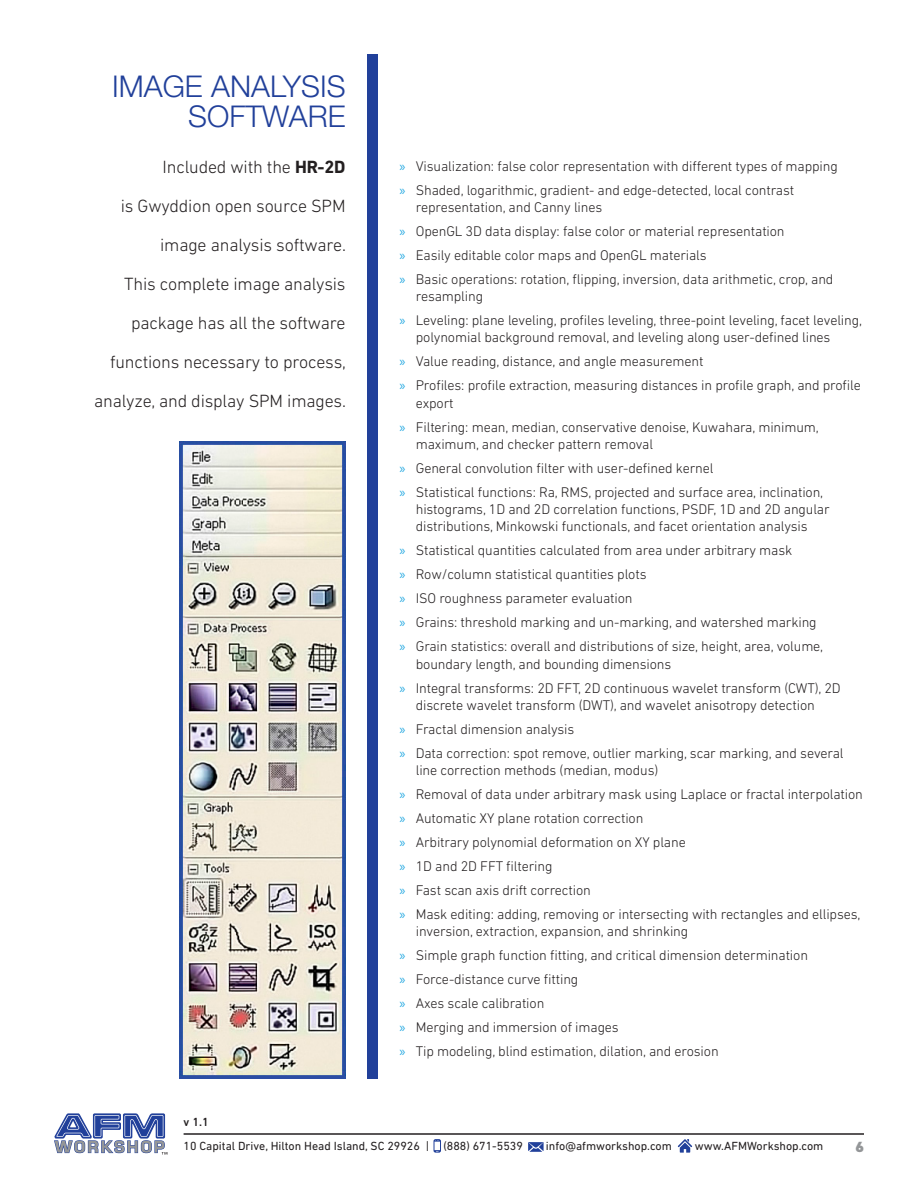
<style>
.page{position:relative;width:918px;height:1188px;background:#fff}
.page>*{position:absolute;margin:0;border:0;box-sizing:border-box;transform-origin:0 0}
.Basic_-_SubTitle_3{font:300 30px/30px "Helvetica Neue LT Pro";color:#21409a;text-align:right}
.Basic_-_Highlight{font:300 18px/39px "DIN Next LT Pro";letter-spacing:-.01em;color:#231f20;text-align:right}
.t1{font:900 15px "DIN Next LT Pro";color:#949698}
.t2{font:300 14.25px/17.2px "DIN Next LT Pro";letter-spacing:-.01em;color:#231f20}
.t3{font:12px "DIN Next LT Pro";color:#231f20}
.t4{font:500 12px "DIN Next LT Pro";color:#231f20}
.s1{font-weight:700}
.s2{font-family:"Myriad Pro";font-weight:400;color:#28aae2}
</style>
<div class="page">
<hr style="left:184px;top:1133px;width:680px;height:2px;background:#231f20">
<svg style="left:678px;top:1139px;width:14px;height:14px"></svg>
<svg style="left:528px;top:1142px;width:16px;height:10px"></svg>
<svg style="left:434px;top:1139px;width:7px;height:14px"></svg>
<svg style="left:54px;top:1113px;width:113px;height:42px"></svg>
<div style="left:367px;top:54px;width:11px;height:1024px;background:#21409a"></div>
<img style="left:179px;top:441px;width:167px;height:637px">
<p class="Basic_-_SubTitle_3" style="left:112px;top:71px;width:235px">IMAGE ANALYSIS<br>SOFTWARE</p>
<p class="Basic_-_Highlight" style="left:94px;top:148px;width:253px">Included with the <span class="s1">HR-2D<br></span>is Gwyddion open source SPM image analysis software.<br>This complete image analysis package has all the software functions necessary to process, analyze, and display SPM images.</p>
<p class="t2" style="left:400px;top:157px;width:440px"><span class="s2">»</span> Visualization: false color representation with different types of mapping</p>
<p class="t2" style="left:416px;top:181px;width:380px;text-indent:-16px"><span class="s2">»</span> Shaded, logarithmic, gradient- and edge-detected, local contrast representation, and Canny lines</p>
<p class="t2" style="left:400px;top:222px;width:387px"><span class="s2">»</span> OpenGL 3D data display: false color or material representation</p>
<p class="t2" style="left:400px;top:246px;width:309px"><span class="s2">»</span> Easily editable color maps and OpenGL materials</p>
<p class="t2" style="left:416px;top:270px;width:419px;text-indent:-16px"><span class="s2">»</span> Basic operations: rotation, flipping, inversion, data arithmetic, crop, and resampling</p>
<p class="t2" style="left:416px;top:311px;width:448px;text-indent:-16px"><span class="s2">»</span> Leveling: plane leveling, profiles leveling, three-point leveling, facet leveling, polynomial background removal, and leveling along user-defined lines</p>
<p class="t2" style="left:400px;top:353px;width:305px"><span class="s2">»</span> Value reading, distance, and angle measurement</p>
<p class="t2" style="left:416px;top:377px;width:447px;text-indent:-16px"><span class="s2">»</span> Profiles: profile extraction, measuring distances in profile graph, and profile export</p>
<p class="t2" style="left:416px;top:418px;width:405px;text-indent:-16px"><span class="s2">»</span> Filtering: mean, median, conservative denoise, Kuwahara, minimum, maximum, and checker pattern removal</p>
<p class="t2" style="left:400px;top:459px;width:315px"><span class="s2">»</span> General convolution filter with user-defined kernel</p>
<p class="t2" style="left:416px;top:483px;width:416px;text-indent:-16px"><span class="s2">»</span> Statistical functions: Ra, RMS, projected and surface area, inclination, histograms, 1D and 2D correlation functions, PSDF, 1D and 2D angular distributions, Minkowski functionals, and facet orientation analysis</p>
<p class="t2" style="left:400px;top:542px;width:394px"><span class="s2">»</span> Statistical quantities calculated from area under arbitrary mask</p>
<p class="t2" style="left:400px;top:566px;width:248px"><span class="s2">»</span> Row/column statistical quantities plots</p>
<p class="t2" style="left:400px;top:590px;width:235px"><span class="s2">»</span> ISO roughness parameter evaluation</p>
<p class="t2" style="left:400px;top:614px;width:419px"><span class="s2">»</span> Grains: threshold marking and un-marking, and watershed marking</p>
<p class="t2" style="left:416px;top:638px;width:409px;text-indent:-16px"><span class="s2">»</span> Grain statistics: overall and distributions of size, height, area, volume, boundary length, and bounding dimensions</p>
<p class="t2" style="left:416px;top:679px;width:427px;text-indent:-16px"><span class="s2">»</span> Integral transforms: 2D FFT, 2D continuous wavelet transform (CWT), 2D discrete wavelet transform (DWT), and wavelet anisotropy detection</p>
<p class="t2" style="left:400px;top:720px;width:176px"><span class="s2">»</span> Fractal dimension analysis</p>
<p class="t2" style="left:416px;top:744px;width:429px;text-indent:-16px"><span class="s2">»</span> Data correction: spot remove, outlier marking, scar marking, and several line correction methods (median, modus)</p>
<p class="t2" style="left:400px;top:785px;width:465px"><span class="s2">»</span> Removal of data under arbitrary mask using Laplace or fractal interpolation</p>
<p class="t2" style="left:400px;top:809px;width:245px"><span class="s2">»</span> Automatic XY plane rotation correction</p>
<p class="t2" style="left:400px;top:833px;width:288px"><span class="s2">»</span> Arbitrary polynomial deformation on XY plane</p>
<p class="t2" style="left:400px;top:857px;width:154px"><span class="s2">»</span> 1D and 2D FFT filtering</p>
<p class="t2" style="left:400px;top:881px;width:193px"><span class="s2">»</span> Fast scan axis drift correction</p>
<p class="t2" style="left:416px;top:905px;width:446px;text-indent:-16px"><span class="s2">»</span> Mask editing: adding, removing or intersecting with rectangles and ellipses, inversion, extraction, expansion, and shrinking</p>
<p class="t2" style="left:400px;top:947px;width:410px"><span class="s2">»</span> Simple graph function fitting, and critical dimension determination</p>
<p class="t2" style="left:400px;top:971px;width:180px"><span class="s2">»</span> Force-distance curve fitting</p>
<p class="t2" style="left:400px;top:995px;width:146px"><span class="s2">»</span> Axes scale calibration</p>
<p class="t2" style="left:400px;top:1019px;width:221px"><span class="s2">»</span> Merging and immersion of images</p>
<p class="t2" style="left:400px;top:1043px;width:321px"><span class="s2">»</span> Tip modeling, blind estimation, dilation, and erosion</p>
<p class="t4" style="left:184px;top:1115px;width:27px">v 1.1</p>
<p class="t3" style="left:184px;top:1139px;width:341px">10 Capital Drive, Hilton Head Island, SC 29926 | (888) 671-5539</p>
<p class="t3" style="left:546px;top:1139px;width:127px">info@afmworkshop.com</p>
<p class="t3" style="left:695px;top:1139px;width:130px">www.AFMWorkshop.com</p>
<p class="t1" style="left:855px;top:1137px;width:10px">6</p>
</div>
